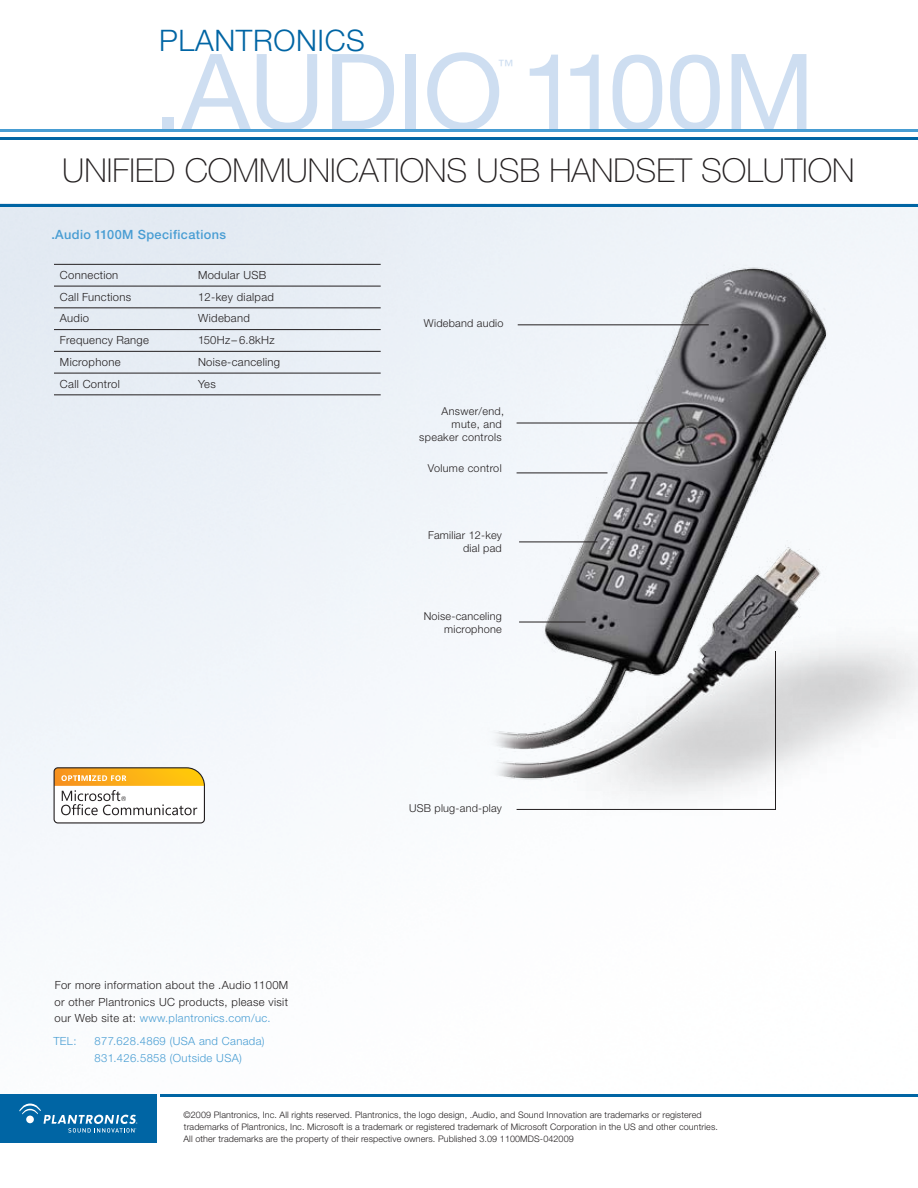
<style>
.page{position:relative;width:918px;height:1188px;background:#fff}
.page>*{position:absolute;margin:0;border:0;box-sizing:border-box;transform-origin:0 0}
.t1{font:105.3px "Helvetica Neue LT Std";letter-spacing:-.01em;color:#cedef1}
.t2{font:100 33px "Helvetica Neue LT Std";color:#231f20}
.t3{font:300 29.7px "Helvetica Neue LT Std";letter-spacing:.02em;color:#0065a4}
.t4{font:15.75px "Helvetica Neue LT Std";color:#cedef1}
.t5{font:500 12.75px "Helvetica Neue LT Std";letter-spacing:.03em;color:#489dd3}
.t6{font:300 11.25px/16.5px "Helvetica Neue LT Std";letter-spacing:.03em;color:#231f20;text-align:justify}
.t7{font:300 11.25px/16.5px "Helvetica Neue LT Std";letter-spacing:.03em;color:#489dd3}
.t8{font:300 10.8px/12.8px "Helvetica Neue LT Std";letter-spacing:.02em;color:#231f20;text-align:right}
.t9{font:300 9px/12px "Helvetica Neue LT Std";letter-spacing:.01em;color:#231f20}
.s1{color:#489dd3}
</style>
<div class="page">
<img style="left:0;top:207px;width:421px;height:888px">
<hr style="left:0;top:204px;width:918px;height:3px;background:#0065a4">
<hr style="left:0;top:137px;width:918px;height:3px;background:#0065a4">
<hr style="left:0;top:129px;width:918px;height:3px;background:#489dd3">
<hr style="left:161px;top:1094px;width:757px;height:2px;background:#0065a4">
<div style="left:0;top:1094px;width:157px;height:48px;background:#0065a4"></div>
<svg style="left:19px;top:1104px;width:118px;height:29px"></svg>
<img style="left:421px;top:207px;width:497px;height:572px">
<hr style="left:518px;top:325px;width:191px;height:1px;background:#231f20">
<hr style="left:519px;top:542px;width:78px;height:1px;background:#231f20">
<hr style="left:517px;top:423px;width:135px;height:1px;background:#231f20">
<hr style="left:517px;top:473px;width:90px;height:1px;background:#231f20">
<svg style="left:516px;top:651px;width:260px;height:159px"></svg>
<hr style="left:519px;top:622px;width:67px;height:1px;background:#231f20">
<svg style="left:54px;top:767px;width:151px;height:57px"></svg>
<hr style="left:54px;top:264px;width:327px;height:1px;background:#231f20">
<hr style="left:54px;top:286px;width:327px;height:1px;background:#231f20">
<hr style="left:54px;top:308px;width:327px;height:1px;background:#231f20">
<hr style="left:54px;top:329px;width:327px;height:1px;background:#231f20">
<hr style="left:54px;top:351px;width:327px;height:1px;background:#231f20">
<hr style="left:54px;top:373px;width:327px;height:1px;background:#231f20">
<hr style="left:54px;top:395px;width:327px;height:1px;background:#231f20">
<h3 class="t3" style="left:159px;top:22px;width:186px">Plantro nics</h3>
<h1 class="t1" style="left:154px;top:29px;width:663px">.AUDIO 1100M</h1>
<h3 class="t4" style="left:498px;top:56px;width:17px">™</h3>
<h2 class="t2" style="left:62px;top:151px;width:531px">UNIFIED COMMUNICATIONS USB HANDSET</h2>
<h2 class="t2" style="left:701px;top:151px;width:102px">SO LUTION</h2>
<h3 class="t5" style="left:51px;top:226px;width:176px">.Audio 1100M Specifications</h3>
<p class="t6" style="left:60px;top:266px;width:60px">Connection</p>
<p class="t6" style="left:198px;top:266px;width:70px">Modular USB</p>
<p class="t6" style="left:60px;top:288px;width:73px">Call Functions</p>
<p class="t6" style="left:198px;top:288px;width:78px">12-key dialpad</p>
<p class="t6" style="left:60px;top:310px;width:31px">Audio</p>
<p class="t6" style="left:198px;top:310px;width:54px">Wideband</p>
<p class="t6" style="left:60px;top:332px;width:91px">Frequency Range</p>
<p class="t6" style="left:198px;top:332px;width:78px">150Hz– 6.8kHz</p>
<p class="t6" style="left:60px;top:353px;width:62px">Microphone</p>
<p class="t6" style="left:198px;top:353px;width:84px">Noise-canceling</p>
<p class="t6" style="left:60px;top:375px;width:61px">Call Control</p>
<p class="t6" style="left:198px;top:375px;width:19px">Yes</p>
<p class="t6" style="left:54px;top:977px;width:235px">For more information about the .Audio 1100M or other Plantronics UC products, please visit our Web site at: <span class="s1">www.plantronics.com/uc.</span></p>
<p class="t7" style="left:53px;top:1033px;width:25px">TEL:</p>
<p class="t7" style="left:95px;top:1033px;width:172px">877.628.4869 (USA and Canada)<br>831.426.5858 (Outside USA)</p>
<p class="t8" style="left:424px;top:317px;width:81px">Wideband audio</p>
<p class="t8" style="left:419px;top:405px;width:87px">Answer/end, mute, and speaker controls</p>
<p class="t8" style="left:428px;top:461px;width:75px">Volume control</p>
<p class="t8" style="left:428px;top:529px;width:75px">Familiar 12-key dial pad</p>
<p class="t8" style="left:424px;top:610px;width:79px">Noise-canceling microphone</p>
<p class="t8" style="left:409px;top:802px;width:94px">USB plug-and-play</p>
<p class="t9" style="left:184px;top:1109px;width:536px">©2009 Plantronics, Inc. All rights reserved. Plantronics, the logo design, .Audio, and Sound Innovation are trademarks or registered trademarks of Plantronics, Inc. Microsoft is a trademark or registered trademark of Microsoft Corporation in the US and other countries.<br>All other trademarks are the property of their respective owners. Published 3.09 1100MDS-042009</p>
</div>
